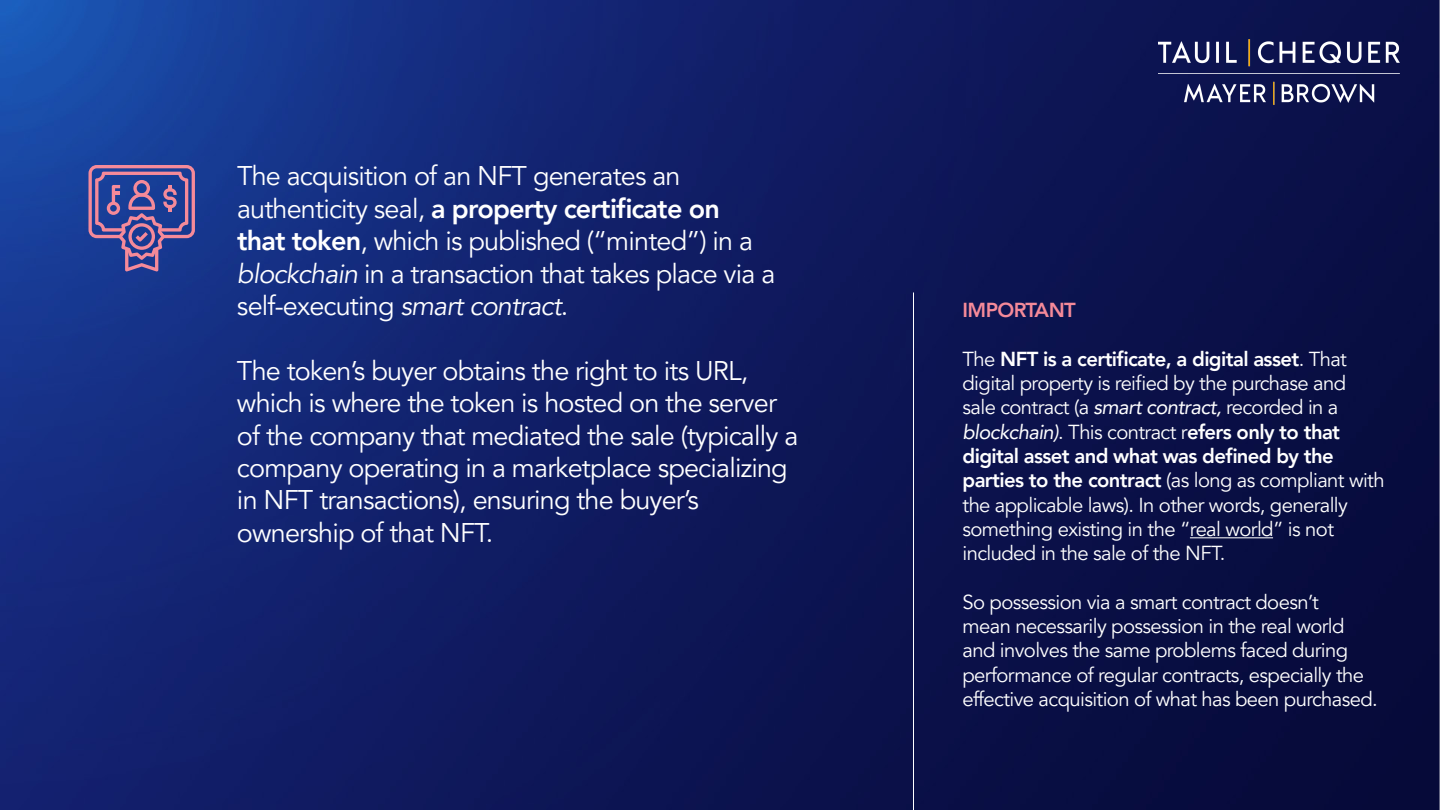
<style>
.page{position:relative;width:1440px;height:810px;background:#fff}
.page>*{position:absolute;margin:0;border:0;box-sizing:border-box;transform-origin:0 0}
.t1{font:27px/32.4px "Avenir LT Pro";letter-spacing:-.03em;color:#fff}
.t2{font:20.25px/24.3px "Avenir LT Pro";letter-spacing:-.03em;color:#fff}
.t3{font:800 20.25px "Avenir LT Pro";letter-spacing:-.03em;color:#f58a99}
.s1{font-weight:800}
.s2{font-style:italic}
</style>
<div class="page">
<img style="left:0;top:0;width:1440px;height:810px">
<hr style="left:1190px;top:537px;width:83px;height:1px;background:#fff">
<svg style="left:89px;top:165px;width:106px;height:107px;background:#5b5395"></svg>
<hr style="left:913px;top:292px;width:1px;height:518px;background:#fff">
<img style="left:1159px;top:40px;width:240px;height:64px">
<p class="t1" style="left:237px;top:160px;width:540px">The acquisition of an NFT generates an authenticity seal, <span class="s1">a property certificate on<br>that token</span>, which is published (“minted”) in a <span class="s2">blockchain</span> in a transaction that takes place via a self-executing <span class="s2">smart contract</span>.</p>
<p class="t1" style="left:237px;top:355px;width:563px">The token’s buyer obtains the right to its URL, which is where the token is hosted on the server of the company that mediated the sale (typically a company operating in a marketplace specializing in NFT transactions), ensuring the buyer’s ownership of that NFT.</p>
<p class="t3" style="left:963px;top:298px;width:115px">IMPORTANT</p>
<p class="t2" style="left:963px;top:347px;width:424px">The <span class="s1">NFT is a certificate, a digital asset</span>. That digital property is reified by the purchase and<br>sale contract (a <span class="s2">smart contract,</span> recorded in a <span class="s2">blockchain)</span>. This contract r<span class="s1">efers only to that digital asset and what was defined by the parties to the contract</span> (as long as compliant with the applicable laws). In other words, generally something existing in the “real world” is not included in the sale of the NFT.</p>
<p class="t2" style="left:963px;top:590px;width:417px">So possession via a smart contract doesn’t<br>mean necessarily possession in the real world and involves the same problems faced during performance of regular contracts, especially the effective acquisition of what has been purchased.</p>
</div>
